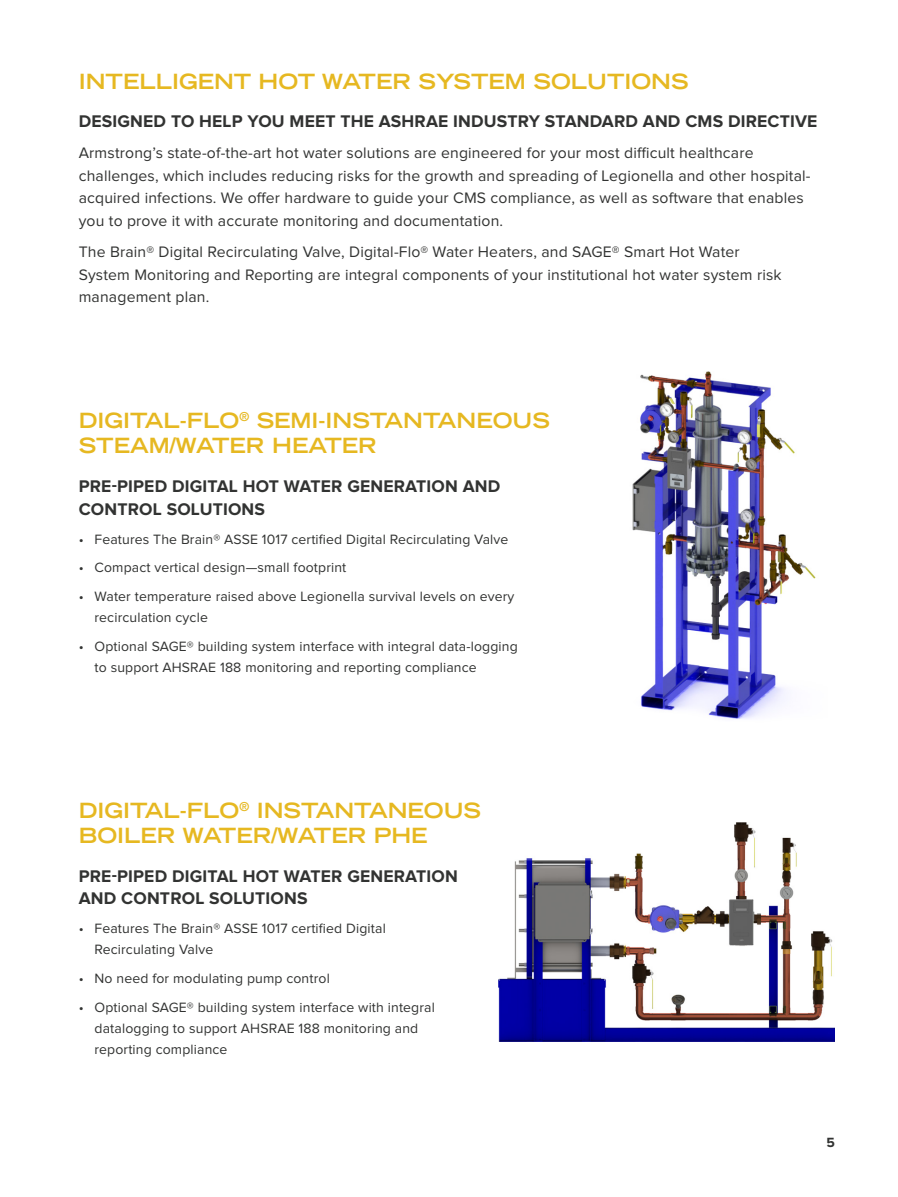
<style>
.page{position:relative;width:898px;height:1197px;background:#fff}
.page>*{position:absolute;margin:0;border:0;box-sizing:border-box;transform-origin:0 0}
.Page_Headers{font:700 expanded 21px/25.2px "Trade Gothic LT Std";color:#e6b821}
.White_Header{font:700 17.5px/22.8px "Proxima Nova";letter-spacing:.01em;color:#323332}
.BC_-_White{font:15.75px/22.8px "Proxima Nova";letter-spacing:.01em;color:#323332}
.t1{font:14px/21px "Proxima Nova";letter-spacing:.01em;color:#323332}
.White_Header-2{font:700 13.83px "Proxima Nova";color:#323332}
</style>
<div class="page">
<img style="left:632px;top:371px;width:184px;height:348px">
<img style="left:499px;top:822px;width:336px;height:220px">
<p class="Page_Headers" style="left:79px;top:68px;width:611px">INTELLIGENT HOT WATER SYSTEM SOLUTIONS</p>
<p class="White_Header" style="left:79px;top:111px;width:740px">DESIGNED TO HELP YOU MEET THE ASHRAE INDUSTRY STANDARD AND CMS DIRECTIVE</p>
<p class="BC_-_White" style="left:79px;top:142px;width:733px">Armstrong’s state-of-the-art hot water solutions are engineered for your most difficult healthcare challenges, which includes reducing risks for the growth and spreading of Legionella and other hospital&shy;acquired infections. We offer hardware to guide your CMS compliance, as well as software that enables you to prove it with accurate monitoring and documentation.</p>
<p class="BC_-_White" style="left:79px;top:241px;width:704px">The Brain® Digital Recirculating Valve, Digital-Flo® Water Heaters, and SAGE® Smart Hot Water<br>System Monitoring and Reporting are integral components of your institutional hot water system risk management plan.</p>
<p class="Page_Headers" style="left:79px;top:408px;width:472px">DIGITAL-FLO<sup>®</sup> SEMI-INSTANTANEOUS<br>STEAM/WATER HEATER</p>
<p class="White_Header" style="left:79px;top:476px;width:423px">PRE-PIPED DIGITAL HOT WATER GENERATION AND<br>CONTROL SOLUTIONS</p>
<p class="t1" style="left:79px;top:529px;width:431px">• Features The Brain® ASSE 1017 certified Digital Recirculating Valve</p>
<p class="t1" style="left:79px;top:558px;width:269px">• Compact vertical design—small footprint</p>
<p class="t1" style="left:94px;top:587px;width:421px;text-indent:-16px">• Water temperature raised above Legionella survival levels on every recirculation cycle</p>
<p class="t1" style="left:94px;top:637px;width:425px;text-indent:-16px">• Optional SAGE® building system interface with integral data-logging to support AHSRAE 188 monitoring and reporting compliance</p>
<p class="Page_Headers" style="left:79px;top:797px;width:404px">DIGITAL-FLO<sup>®</sup> INSTANTANEOUS<br>BOILER WATER/WATER PHE</p>
<p class="White_Header" style="left:79px;top:865px;width:381px">PRE-PIPED DIGITAL HOT WATER GENERATION<br>AND CONTROL SOLUTIONS</p>
<p class="t1" style="left:94px;top:919px;width:293px;text-indent:-16px">• Features The Brain® ASSE 1017 certified Digital<br>Recirculating Valve</p>
<p class="t1" style="left:79px;top:969px;width:252px">• No need for modulating pump control</p>
<p class="t1" style="left:94px;top:997px;width:342px;text-indent:-16px">• Optional SAGE® building system interface with integral datalogging to support AHSRAE 188 monitoring and reporting compliance</p>
<p class="White_Header-2" style="left:826px;top:1136px;width:10px">5</p>
</div>
